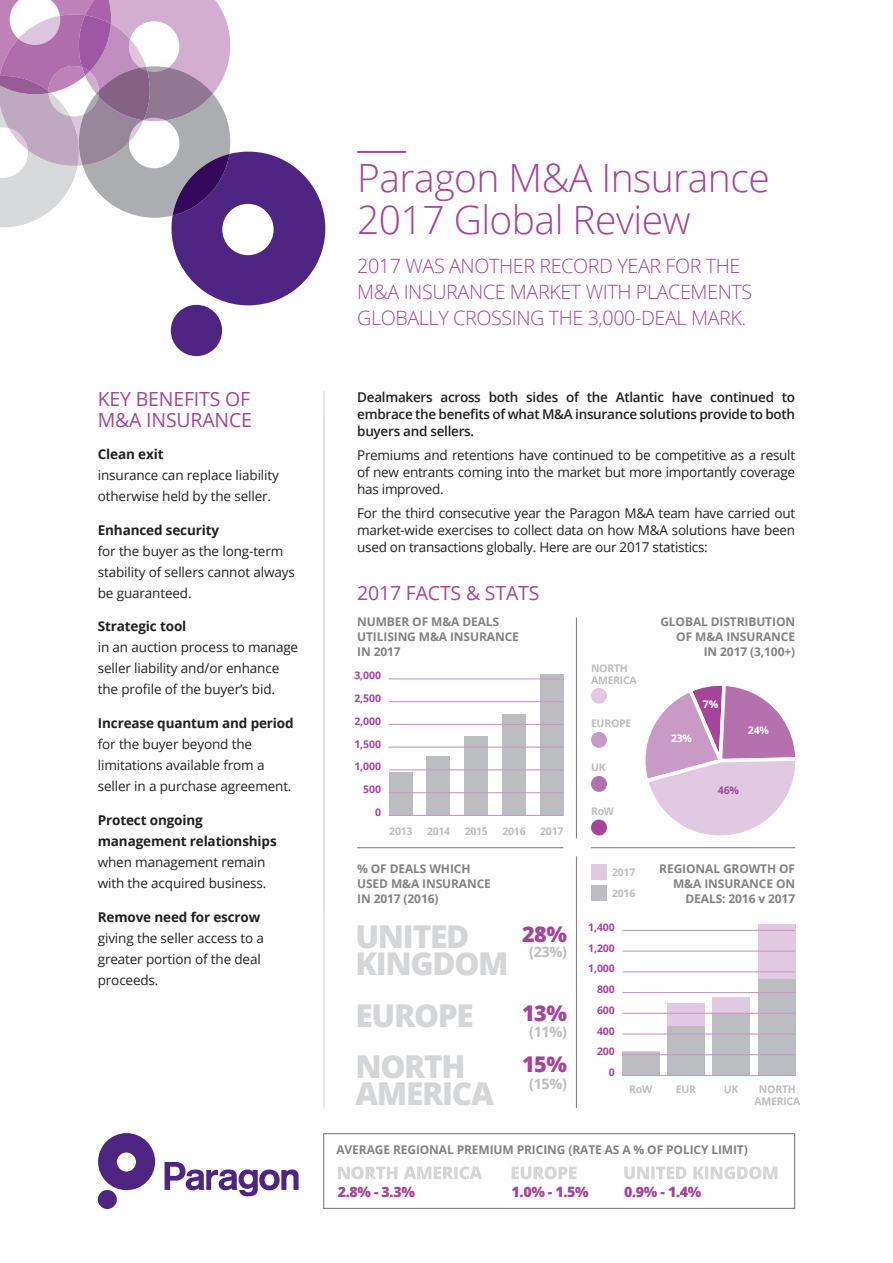
<style>
.page{position:relative;width:893px;height:1263px;background:#fff}
.page>*{position:absolute;margin:0;border:0;box-sizing:border-box;transform-origin:0 0}
.t1{font:300 39px/42px "Open Sans";letter-spacing:-.015em;color:#a54499}
.t2{font:800 31.5px/27px "Open Sans";letter-spacing:-.04em;color:#d5d6d8}
.t3{font:800 21.6px "Open Sans";color:#a54499}
.t4{font:300 19.8px/26.1px "Open Sans";letter-spacing:-.02em;color:#a54499}
.t5{font:19.5px/21px "Open Sans";letter-spacing:-.01em;color:#a54499}
.t6{font:700 14.4px "Open Sans";color:#bcbdc0}
.t7{font:800 14.25px "Open Sans";color:#a54499}
.t8{font:13.5px/21px "Open Sans";letter-spacing:-.01em;color:#231f20}
.t9{font:600 13.5px/17.2px "Open Sans";letter-spacing:-.02em;color:#231f20;text-align:justify}
.t10{font:700 12px/15px "Open Sans";letter-spacing:-.01em;color:#808285}
.t11{font:700 10.5px/12px "Open Sans";letter-spacing:-.025em;color:#bcbdc0;text-align:center}
.t12{font:700 10.5px "Open Sans";letter-spacing:-.01em;color:#a54499}
.t13{font:700 10.5px "Open Sans";color:#fff}
.s1{font-weight:700}
</style>
<div class="page">
<div style="left:171px;top:305px;width:51px;height:51px;background:#4e2582;border-radius:50%"></div>
<svg style="left:0;top:0;width:325px;height:305px"></svg>
<div style="left:622px;top:1052px;width:38px;height:23px;background:#bcbdc0"></div>
<hr style="left:622px;top:1051px;width:38px;height:1px;background:#e1c9e1">
<div style="left:540px;top:674px;width:23px;height:141px;background:#bcbdc0"></div>
<div style="left:502px;top:714px;width:24px;height:101px;background:#bcbdc0"></div>
<div style="left:464px;top:736px;width:24px;height:79px;background:#bcbdc0"></div>
<div style="left:426px;top:756px;width:24px;height:59px;background:#bcbdc0"></div>
<div style="left:389px;top:772px;width:23px;height:43px;background:#bcbdc0"></div>
<div style="left:98px;top:1190px;width:19px;height:19px;background:#4e2582;border-radius:50%"></div>
<svg style="left:98px;top:1133px;width:57px;height:57px"></svg>
<svg style="left:165px;top:1162px;width:134px;height:34px"></svg>
<hr style="left:357px;top:151px;width:49px;height:2px;background:#a54499">
<hr style="left:323px;top:391px;width:2px;height:717px;background:#dcdddf">
<hr style="left:576px;top:617px;width:1px;height:221px;background:#808285">
<hr style="left:576px;top:856px;width:1px;height:252px;background:#808285">
<hr style="left:357px;top:847px;width:206px;height:1px;background:#808285">
<hr style="left:591px;top:847px;width:204px;height:1px;background:#808285">
<hr style="left:389px;top:678px;width:174px;height:1px;background:#c99ac6">
<hr style="left:389px;top:701px;width:174px;height:1px;background:#c99ac6">
<hr style="left:389px;top:746px;width:174px;height:2px;background:#c99ac6">
<hr style="left:389px;top:724px;width:174px;height:1px;background:#c99ac6">
<hr style="left:389px;top:792px;width:174px;height:1px;background:#c99ac6">
<hr style="left:389px;top:769px;width:174px;height:1px;background:#c99ac6">
<hr style="left:389px;top:815px;width:174px;height:1px;background:#c99ac6">
<div style="left:591px;top:819px;width:16px;height:16px;background:#a54499;border-radius:50%"></div>
<div style="left:591px;top:688px;width:16px;height:16px;background:#e1c9e1;border-radius:50%"></div>
<div style="left:591px;top:732px;width:16px;height:16px;background:#c99ac6;border-radius:50%"></div>
<div style="left:591px;top:776px;width:16px;height:16px;background:#b570ae;border-radius:50%"></div>
<div style="left:323px;top:1133px;width:472px;height:76px;border:1px solid #808285"></div>
<svg style="left:404px;top:1166px;width:78px;height:13px"></svg>
<svg style="left:338px;top:1166px;width:59px;height:13px"></svg>
<svg style="left:512px;top:1166px;width:64px;height:13px"></svg>
<svg style="left:693px;top:1166px;width:84px;height:13px"></svg>
<svg style="left:624px;top:1166px;width:63px;height:13px"></svg>
<div style="left:591px;top:864px;width:16px;height:16px;background:#e1c9e1"></div>
<div style="left:591px;top:885px;width:16px;height:16px;background:#bcbdc0"></div>
<div style="left:758px;top:979px;width:37px;height:96px;background:#bcbdc0"></div>
<div style="left:667px;top:1003px;width:37px;height:23px;background:#e1c9e1"></div>
<div style="left:712px;top:998px;width:38px;height:15px;background:#e1c9e1"></div>
<div style="left:667px;top:1026px;width:37px;height:49px;background:#bcbdc0"></div>
<div style="left:712px;top:1013px;width:38px;height:62px;background:#bcbdc0"></div>
<hr style="left:622px;top:1013px;width:173px;height:1px;background:#c99ac6">
<hr style="left:622px;top:1033px;width:173px;height:1px;background:#c99ac6">
<hr style="left:622px;top:1054px;width:173px;height:1px;background:#c99ac6">
<hr style="left:622px;top:1075px;width:173px;height:1px;background:#c99ac6">
<div style="left:758px;top:924px;width:37px;height:55px;background:#e1c9e1"></div>
<hr style="left:622px;top:992px;width:173px;height:1px;background:#c99ac6">
<hr style="left:622px;top:971px;width:173px;height:1px;background:#c99ac6">
<hr style="left:622px;top:950px;width:173px;height:2px;background:#c99ac6">
<hr style="left:622px;top:930px;width:173px;height:1px;background:#c99ac6">
<svg style="left:645px;top:685px;width:151px;height:151px"></svg>
<p class="t5" style="left:98px;top:388px;width:156px">KEY BENEFITS OF<br>M&amp;A INSURANCE</p>
<p class="t8" style="left:98px;top:443px;width:183px"><span class="s1">Clean exit<br></span>insurance can replace liability otherwise held by the seller.</p>
<p class="t8" style="left:98px;top:519px;width:199px"><span class="s1">Enhanced security<br></span>for the buyer as the long-term stability of sellers cannot always be guaranteed.</p>
<p class="t8" style="left:98px;top:615px;width:202px"><span class="s1">Strategic tool<br></span>in an auction process to manage seller liability and/or enhance the profile of the buyer’s bid.</p>
<p class="t8" style="left:98px;top:712px;width:197px"><span class="s1">Increase quantum and period </span>for the buyer beyond the limitations available from a seller in a purchase agreement.</p>
<p class="t8" style="left:98px;top:809px;width:180px"><span class="s1">Protect ongoing management relationships </span>when management remain with the acquired business.</p>
<p class="t8" style="left:98px;top:906px;width:168px"><span class="s1">Remove need for escrow </span>giving the seller access to a greater portion of the deal proceeds.</p>
<p class="t1" style="left:357px;top:156px;width:414px">Paragon M&amp;A Insurance<br>2017 Global Review</p>
<p class="t4" style="left:357px;top:252px;width:397px">2017 WAS ANOTHER RECORD YEAR FOR THE<br>M&amp;A INSURANCE MARKET WITH PLACEMENTS<br>GLOBALLY CROSSING THE 3,000-DEAL MARK.</p>
<p class="t9" style="left:357px;top:388px;width:439px">Dealmakers across both sides of the Atlantic have continued to embrace the benefits of what M&amp;A insurance solutions provide to both buyers and sellers.</p>
<p class="t8" style="left:357px;top:446px;width:439px;line-height:17.2px;text-align:justify">Premiums and retentions have continued to be competitive as a result of new entrants coming into the market but more importantly coverage has improved.</p>
<p class="t8" style="left:357px;top:504px;width:439px;line-height:17.2px;text-align:justify">For the third consecutive year the Paragon M&amp;A team have carried out market-wide exercises to collect data on how M&amp;A solutions have been used on transactions globally. Here are our 2017 statistics:</p>
<p class="t5" style="left:357px;top:582px;width:184px">2017 FACTS &amp; STATS</p>
<p class="t10" style="left:357px;top:614px;width:163px">NUMBER OF M&amp;A DEALS<br>UTILISING M&amp;A INSURANCE<br>IN 2017</p>
<p class="t10" style="left:660px;top:614px;width:136px;text-align:right">GLOBAL DISTRIBUTION<br>OF M&amp;A INSURANCE<br>IN 2017 (3,100+)</p>
<p class="t12" style="left:354px;top:668px;width:28px">3,000</p>
<p class="t12" style="left:354px;top:691px;width:28px">2,500</p>
<p class="t12" style="left:354px;top:714px;width:28px">2,000</p>
<p class="t12" style="left:354px;top:736px;width:28px">1,500</p>
<p class="t12" style="left:354px;top:759px;width:28px">1,000</p>
<p class="t12" style="left:363px;top:782px;width:19px">500</p>
<p class="t12" style="left:375px;top:805px;width:7px">0</p>
<p class="t11" style="left:389px;top:825px;width:25px">2013</p>
<p class="t11" style="left:427px;top:825px;width:25px">2014</p>
<p class="t11" style="left:465px;top:825px;width:25px">2015</p>
<p class="t11" style="left:502px;top:825px;width:25px">2016</p>
<p class="t11" style="left:540px;top:825px;width:25px">2017</p>
<p class="t11" style="left:591px;top:661px;width:47px;text-align:left">NORTH<br>AMERICA</p>
<p class="t11" style="left:591px;top:717px;width:42px">EUROPE</p>
<p class="t11" style="left:591px;top:761px;width:16px">UK</p>
<p class="t11" style="left:591px;top:805px;width:25px">RoW</p>
<p class="t13" style="left:671px;top:730px;width:22px">23%</p>
<p class="t13" style="left:703px;top:696px;width:17px">7%</p>
<p class="t13" style="left:748px;top:723px;width:22px">24%</p>
<p class="t12" style="left:718px;top:783px;width:22px">46%</p>
<p class="t10" style="left:357px;top:861px;width:135px">% OF DEALS WHICH<br>USED M&amp;A INSURANCE<br>IN 2017 (2016)</p>
<p class="t10" style="left:659px;top:861px;width:137px;text-align:right">REGIONAL GROWTH OF<br>M&amp;A INSURANCE ON<br>DEALS: 2016 v 2017</p>
<p class="t11" style="left:612px;top:866px;width:25px">2017</p>
<p class="t11" style="left:612px;top:887px;width:25px">2016</p>
<p class="t2" style="left:355px;top:922px;width:155px">UNITED<br>KINGDOM</p>
<p class="t2" style="left:355px;top:1001px;width:120px">EUROPE</p>
<p class="t2" style="left:355px;top:1051px;width:140px">NORTH<br>AMERICA</p>
<p class="t3" style="left:522px;top:918px;width:46px">28%</p>
<p class="t6" style="left:529px;top:942px;width:39px">(23%)</p>
<p class="t3" style="left:522px;top:997px;width:46px">13%</p>
<p class="t6" style="left:529px;top:1022px;width:39px">(11%)</p>
<p class="t6" style="left:529px;top:1073px;width:39px">(15%)</p>
<p class="t3" style="left:522px;top:1048px;width:46px">15%</p>
<p class="t12" style="left:588px;top:920px;width:28px">1,400</p>
<p class="t12" style="left:588px;top:940px;width:28px">1,200</p>
<p class="t12" style="left:588px;top:961px;width:28px">1,000</p>
<p class="t12" style="left:597px;top:982px;width:19px">800</p>
<p class="t12" style="left:597px;top:1002px;width:19px">600</p>
<p class="t12" style="left:597px;top:1023px;width:19px">400</p>
<p class="t12" style="left:597px;top:1044px;width:19px">200</p>
<p class="t12" style="left:609px;top:1065px;width:7px">0</p>
<p class="t11" style="left:629px;top:1083px;width:25px">RoW</p>
<p class="t11" style="left:676px;top:1083px;width:22px">EUR</p>
<p class="t11" style="left:724px;top:1083px;width:16px">UK</p>
<p class="t11" style="left:754px;top:1083px;width:47px">NORTH<br>AMERICA</p>
<p class="t10" style="left:336px;top:1142px;width:413px">AVERAGE REGIONAL PREMIUM PRICING (RATE AS A % OF POLICY LIMIT)</p>
<p class="t7" style="left:338px;top:1181px;width:79px">2.8% - 3.3%</p>
<p class="t7" style="left:512px;top:1181px;width:79px">1.0% - 1.5%</p>
<p class="t7" style="left:624px;top:1181px;width:79px">0.9% - 1.4%</p>
</div>
